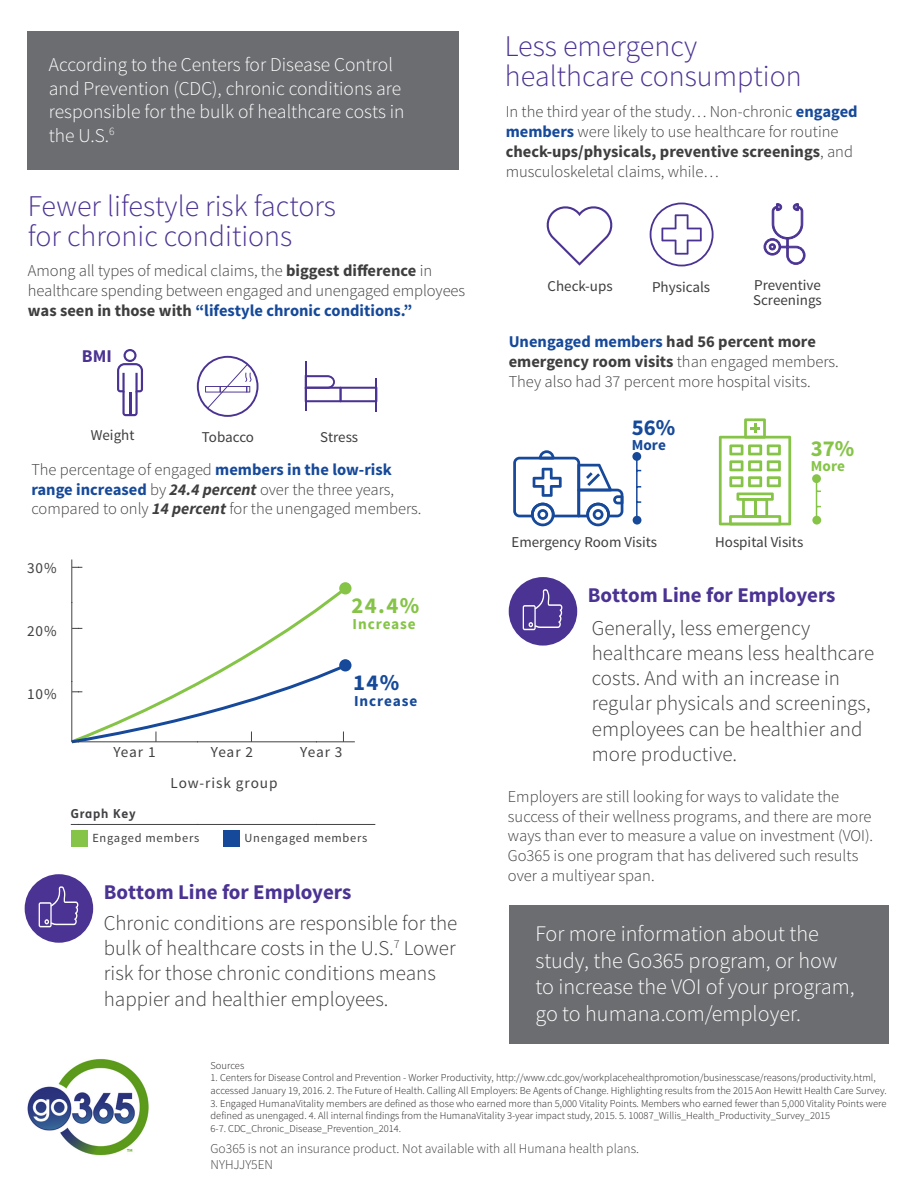
<style>
.page{position:relative;width:918px;height:1188px;background:#fff}
.page>*{position:absolute;margin:0;border:0;box-sizing:border-box;transform-origin:0 0}
.t1{font:300 30px/30px "Source Sans Pro";color:#4b3393}
.t2{font:700 22.65px "Source Sans Pro";color:#85c447}
.t3{font:700 22.65px "Source Sans Pro";color:#164999}
.t4{font:300 22.2px/26.7px "Source Sans Pro";color:#fff}
.t5{font:300 21px/25.2px "Source Sans Pro";color:#3e3e3f}
.t6{font:700 21px "Source Sans Pro";color:#4b3393}
.t7{font:300 19.5px/23.4px "Source Sans Pro";color:#fff}
.t8{font:700 18px "Source Sans Pro";color:#4b3393}
.t9{font:300 16.5px/19.8px "Source Sans Pro";color:#3e3e3f}
.t10{font:15.3px "Source Sans Pro";letter-spacing:.06em;color:#414042}
.t11{font:700 15.3px "Source Sans Pro";letter-spacing:.06em;color:#164999}
.t12{font:700 15.3px "Source Sans Pro";letter-spacing:.06em;color:#85c447}
.t13{font:15px/15px "Source Sans Pro";color:#3e3e3f}
.t14{font:300 13.5px "Source Sans Pro";color:#3e3e3f}
.t15{font:12.45px "Source Sans Pro";letter-spacing:.06em;color:#414042}
.t16{font:700 12.45px "FS Humana";letter-spacing:.06em;color:#414042}
.t17{font:300 10.5px/12.6px "Source Sans Pro";color:#231f20}
.s1{font-weight:700}
.s2{font-weight:700;color:#164999}
.s3{font-weight:700;font-style:italic}
</style>
<div class="page">
<svg style="left:546px;top:206px;width:67px;height:60px"></svg>
<svg style="left:719px;top:418px;width:72px;height:107px"></svg>
<svg style="left:650px;top:203px;width:64px;height:63px"></svg>
<svg style="left:764px;top:203px;width:41px;height:62px"></svg>
<svg style="left:513px;top:450px;width:110px;height:76px"></svg>
<div style="left:632px;top:452px;width:9px;height:9px;background:#164999;border-radius:50%"></div>
<div style="left:812px;top:474px;width:9px;height:9px;background:#85c447;border-radius:50%"></div>
<div style="left:633px;top:516px;width:8px;height:9px;background:#164999;border-radius:50%"></div>
<div style="left:812px;top:516px;width:9px;height:9px;background:#85c447;border-radius:50%"></div>
<hr style="left:636px;top:456px;width:2px;height:64px;background:#164999">
<hr style="left:816px;top:479px;width:1px;height:41px;background:#85c447">
<hr style="left:305px;top:362px;width:2px;height:49px;background:#4b3393">
<hr style="left:376px;top:378px;width:1px;height:33px;background:#4b3393">
<svg style="left:307px;top:375px;width:69px;height:27px"></svg>
<svg style="left:197px;top:356px;width:61px;height:61px"></svg>
<svg style="left:117px;top:349px;width:26px;height:67px"></svg>
<div style="left:28px;top:31px;width:431px;height:139px;background:#6c6d70"></div>
<div style="left:509px;top:906px;width:380px;height:138px;background:#6c6d70"></div>
<div style="left:25px;top:874px;width:68px;height:69px;background:#4b3393;border-radius:50%"></div>
<svg style="left:39px;top:886px;width:39px;height:41px"></svg>
<div style="left:509px;top:577px;width:68px;height:69px;background:#4b3393;border-radius:50%"></div>
<svg style="left:523px;top:589px;width:39px;height:41px"></svg>
<svg style="left:72px;top:585px;width:276px;height:78px"></svg>
<hr style="left:71px;top:824px;width:304px;height:1px;background:#bfbfbf">
<div style="left:339px;top:582px;width:13px;height:12px;background:#85c447;border-radius:50%"></div>
<svg style="left:339px;top:659px;width:13px;height:12px"></svg>
<hr style="left:72px;top:741px;width:283px;height:1px;background:#bfbfbf">
<hr style="left:71px;top:560px;width:1px;height:182px;background:#bfbfbf">
<svg style="left:71px;top:663px;width:277px;height:81px"></svg>
<div style="left:223px;top:830px;width:17px;height:17px;background:#164999"></div>
<div style="left:71px;top:830px;width:16px;height:17px;background:#85c447"></div>
<img style="left:27px;top:1059px;width:122px;height:97px">
<p class="t7" style="left:49px;top:53px;width:357px">According to the Centers for Disease Control and Prevention (CDC), chronic conditions are responsible for the bulk of healthcare costs in the U.S.<sup>6</sup></p>
<p class="t1" style="left:28px;top:191px;width:309px">Fewer lifestyle risk factors for chronic conditions</p>
<p class="t9" style="left:28px;top:261px;width:439px">Among all types of medical claims, the <span class="s1">biggest difference</span> in healthcare spending between engaged and unengaged employees <span class="s1">was seen in those with</span> <span class="s2">“lifestyle chronic conditions.”</span></p>
<p class="t8" style="left:82px;top:345px;width:31px">BMI</p>
<p class="t13" style="left:91px;top:428px;width:45px">Weight</p>
<p class="t13" style="left:202px;top:430px;width:54px">Tobacco</p>
<p class="t13" style="left:320px;top:430px;width:40px">Stress</p>
<p class="t9" style="left:31px;top:460px;width:391px">The percentage of engaged <span class="s2">members in the low-risk range increased</span> by <span class="s3">24.4 percent</span> over the three years, compared to only <span class="s3">14 percent</span> for the unengaged members.</p>
<p class="t10" style="left:27px;top:559px;width:31px">30%</p>
<p class="t10" style="left:27px;top:622px;width:31px">20%</p>
<p class="t10" style="left:27px;top:684px;width:31px">10%</p>
<p class="t2" style="left:352px;top:591px;width:69px">24.4%</p>
<p class="t12" style="left:353px;top:614px;width:65px">Increase</p>
<p class="t3" style="left:353px;top:668px;width:48px">14%</p>
<p class="t11" style="left:354px;top:691px;width:65px">Increase</p>
<p class="t10" style="left:113px;top:743px;width:44px">Year 1</p>
<p class="t10" style="left:211px;top:743px;width:44px">Year 2</p>
<p class="t10" style="left:300px;top:743px;width:44px">Year 3</p>
<p class="t10" style="left:171px;top:774px;width:109px">Low-risk group</p>
<p class="t16" style="left:71px;top:804px;width:66px">Graph Key</p>
<p class="t15" style="left:92px;top:830px;width:108px">Engaged members</p>
<p class="t15" style="left:245px;top:830px;width:124px">Unengaged members</p>
<p class="t6" style="left:104px;top:879px;width:249px">Bottom Line for Employers</p>
<p class="t5" style="left:104px;top:911px;width:355px">Chronic conditions are responsible for the bulk of healthcare costs in the U.S.<sup>7</sup> Lower risk for those chronic conditions means happier and healthier employees.</p>
<p class="t1" style="left:505px;top:31px;width:298px">Less emergency healthcare consumption</p>
<p class="t9" style="left:506px;top:102px;width:354px">In the third year of the study… Non-chronic <span class="s2">engaged members</span> were likely to use healthcare for routine <span class="s1">check-ups/physicals, preventive screenings</span>, and musculoskeletal claims, while…</p>
<p class="t13" style="left:548px;top:279px;width:67px">Check-ups</p>
<p class="t13" style="left:652px;top:280px;width:60px">Physicals</p>
<p class="t13" style="left:753px;top:277px;width:70px">Preventive<br>Screenings</p>
<p class="t9" style="left:509px;top:332px;width:332px"><span class="s2">Unengaged members</span> <span class="s1">had 56 percent more emergency room visits</span> than engaged members.<br>They also had 37 percent more hospital visits.</p>
<h2 class="t3" style="left:632px;top:413px;width:45px">56%</h2>
<p class="t11" style="left:632px;top:435px;width:36px">More</p>
<h2 class="t2" style="left:811px;top:434px;width:45px">37%</h2>
<p class="t12" style="left:811px;top:456px;width:36px">More</p>
<p class="t13" style="left:512px;top:535px;width:147px">Emergency Room Visits</p>
<p class="t13" style="left:715px;top:535px;width:90px">Hospital Visits</p>
<p class="t6" style="left:588px;top:582px;width:249px">Bottom Line for Employers</p>
<p class="t5" style="left:592px;top:615px;width:284px">Generally, less emergency healthcare means less healthcare costs. And with an increase in regular physicals and screenings, employees can be healthier and more productive.</p>
<p class="t9" style="left:508px;top:787px;width:367px">Employers are still looking for ways to validate the success of their wellness programs, and there are more ways than ever to measure a value on investment (VOI).<br>Go365 is one program that has delivered such results over a multiyear span.</p>
<p class="t4" style="left:535px;top:921px;width:321px">For more information about the study, the Go365 program, or how to increase the VOI of your program, go to humana.com/employer.</p>
<p class="t17" style="left:211px;top:1059px;width:35px">Sources</p>
<p class="t17" style="left:211px;top:1072px;width:678px">1. Centers for Disease Control and Prevention - Worker Productivity, http://www.cdc.gov/workplacehealthpromotion/businesscase/reasons/productivity.html, accessed January 19, 2016. 2. The Future of Health. Calling All Employers: Be Agents of Change. Highlighting results from the 2015 Aon Hewitt Health Care Survey.</p>
<p class="t17" style="left:211px;top:1097px;width:677px">3. Engaged HumanaVitality members are defined as those who earned more than 5,000 Vitality Points. Members who earned fewer than 5,000 Vitality Points were defined as unengaged. 4. All internal findings from the HumanaVitality 3-year impact study, 2015. 5. 10087_Willis_Health_Productivity_Survey_2015</p>
<p class="t17" style="left:211px;top:1122px;width:192px">6-7. CDC_Chronic_Disease_Prevention_2014.</p>
<p class="t14" style="left:211px;top:1140px;width:430px">Go365 is not an insurance product. Not available with all Humana health plans.</p>
<p class="t14" style="left:211px;top:1157px;width:64px">NYHJJY5EN</p>
</div>
